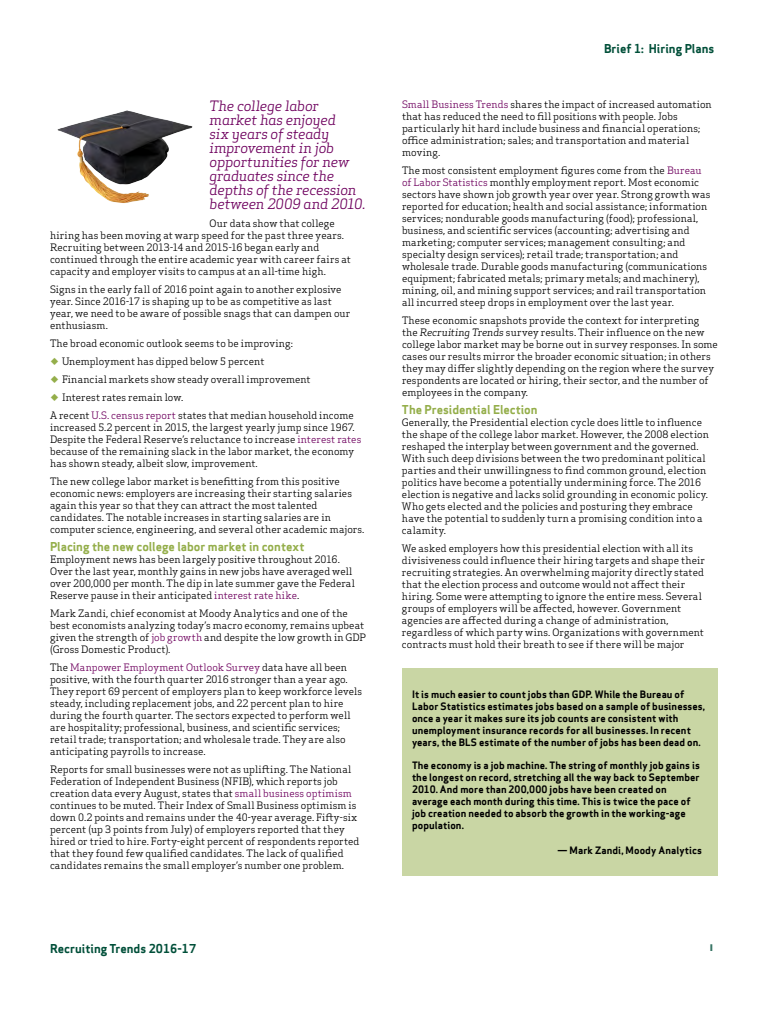
<style>
.page{position:relative;width:768px;height:1024px;background:#fff}
.page>*{position:absolute;margin:0;border:0;box-sizing:border-box;transform-origin:0 0}
.regular_text{font:italic 14px/14px "Apex Serif";letter-spacing:-.015em;color:#6e015e}
.subheading{font:700 12px "Apex Sans";color:#94ae4a}
.t1{font:700 12px "Apex Sans";color:#004f39}
.regular_text-2{font:10px/12px "Apex Serif";letter-spacing:.005em;color:#000}
.fact_box_text{font:700 10px/12px "Apex Sans";letter-spacing:.01em;color:#000}
.t2{font:700 10px "Gill Sans";color:#337261}
.s1{color:#6e015e}
.s2{font-style:italic}
</style>
<div class="page">
<img style="left:57px;top:110px;width:136px;height:93px">
<div style="left:402px;top:668px;width:316px;height:208px;background:#c9d6a4"></div>
<p class="regular_text" style="left:210px;top:98px;width:158px">The college labor market has enjoyed<br>six years of steady improvement in job opportunities for new graduates since the depths of the recession between 2009 and 2010.</p>
<p class="regular_text-2" style="left:50px;top:217px;width:302px;text-indent:160px">Our data show that college hiring has been moving at warp speed for the past three years.<br>Recruiting between 2013-14 and 2015-16 began early and continued through the entire academic year with career fairs at capacity and employer visits to campus at an all-time high.</p>
<p class="regular_text-2" style="left:50px;top:283px;width:302px">Signs in the early fall of 2016 point again to another explosive year. Since 2016-17 is shaping up to be as competitive as last year, we need to be aware of possible snags that can dampen our enthusiasm.</p>
<p class="regular_text-2" style="left:50px;top:337px;width:245px">The broad economic outlook seems to be improving:</p>
<p class="regular_text-2" style="left:62px;top:355px;width:204px">Unemployment has dipped below 5 percent</p>
<p class="regular_text-2" style="left:62px;top:373px;width:250px">Financial markets show steady overall improvement</p>
<p class="regular_text-2" style="left:62px;top:391px;width:123px">Interest rates remain low.</p>
<p class="regular_text-2" style="left:50px;top:409px;width:313px">A recent <span class="s1">U.S. census report</span> states that median household income increased 5.2 percent in 2015, the largest yearly jump since 1967.<br>Despite the Federal Reserve’s reluctance to increase <span class="s1">interest rates </span>because of the remaining slack in the labor market, the economy has shown steady, albeit slow, improvement.</p>
<p class="regular_text-2" style="left:50px;top:475px;width:316px">The new college labor market is benefitting from this positive economic news: employers are increasing their starting salaries again this year so that they can attract the most talented candidates. The notable increases in starting salaries are in computer science, engineering, and several other academic majors.</p>
<p class="subheading" style="left:50px;top:538px;width:256px">Placing the new college labor market in context</p>
<p class="regular_text-2" style="left:50px;top:553px;width:306px">Employment news has been largely positive throughout 2016.<br>Over the last year, monthly gains in new jobs have averaged well over 200,000 per month. The dip in late summer gave the Federal Reserve pause in their anticipated <span class="s1">interest rate hike</span>.</p>
<p class="regular_text-2" style="left:50px;top:607px;width:317px">Mark Zandi, chief economist at Moody Analytics and one of the best economists analyzing today’s macro economy, remains upbeat given the strength of <span class="s1">job growth</span> and despite the low growth in GDP (Gross Domestic Product).</p>
<p class="regular_text-2" style="left:50px;top:661px;width:314px">The <span class="s1">Manpower Employment Outlook Survey</span> data have all been positive, with the fourth quarter 2016 stronger than a year ago.<br>They report 69 percent of employers plan to keep workforce levels steady, including replacement jobs, and 22 percent plan to hire during the fourth quarter. The sectors expected to perform well are hospitality; professional, business, and scientific services; retail trade; transportation; and wholesale trade. They are also anticipating payrolls to increase.</p>
<p class="regular_text-2" style="left:50px;top:763px;width:311px">Reports for small businesses were not as uplifting. The National Federation of Independent Business (NFIB), which reports job creation data every August, states that <span class="s1">small business optimism </span>continues to be muted. Their Index of Small Business optimism is down 0.2 points and remains under the 40-year average. Fifty-six percent (up 3 points from July) of employers reported that they hired or tried to hire. Forty-eight percent of respondents reported that they found few qualified candidates. The lack of qualified candidates remains the small employer’s number one problem.</p>
<p class="t1" style="left:604px;top:41px;width:112px">Brief 1: Hiring Plans</p>
<p class="regular_text-2" style="left:402px;top:98px;width:311px"><span class="s1">Small Business Trends</span> shares the impact of increased automation that has reduced the need to fill positions with people. Jobs particularly hit hard include business and financial operations; office administration; sales; and transportation and material moving.</p>
<p class="regular_text-2" style="left:402px;top:164px;width:310px">The most consistent employment figures come from the <span class="s1">Bureau of Labor Statistics</span> monthly employment report. Most economic sectors have shown job growth year over year. Strong growth was reported for education; health and social assistance; information services; nondurable goods manufacturing (food); professional, business, and scientific services (accounting; advertising and marketing; computer services; management consulting; and specialty design services); retail trade; transportation; and wholesale trade. Durable goods manufacturing (communications equipment; fabricated metals; primary metals; and machinery), mining, oil, and mining support services; and rail transportation all incurred steep drops in employment over the last year.</p>
<p class="regular_text-2" style="left:402px;top:314px;width:317px">These economic snapshots provide the context for interpreting<br>the <span class="s2">Recruiting Trends</span> survey results. Their influence on the new college labor market may be borne out in survey responses. In some cases our results mirror the broader economic situation; in others they may differ slightly depending on the region where the survey respondents are located or hiring, their sector, and the number of employees in the company.</p>
<p class="subheading" style="left:402px;top:401px;width:137px">The Presidential Election</p>
<p class="regular_text-2" style="left:402px;top:416px;width:308px">Generally, the Presidential election cycle does little to influence the shape of the college labor market. However, the 2008 election reshaped the interplay between government and the governed.<br>With such deep divisions between the two predominant political parties and their unwillingness to find common ground, election politics have become a potentially undermining force. The 2016 election is negative and lacks solid grounding in economic policy.<br>Who gets elected and the policies and posturing they embrace have the potential to suddenly turn a promising condition into a calamity.</p>
<p class="regular_text-2" style="left:402px;top:542px;width:305px">We asked employers how this presidential election with all its divisiveness could influence their hiring targets and shape their recruiting strategies. An overwhelming majority directly stated that the election process and outcome would not affect their hiring. Some were attempting to ignore the entire mess. Several groups of employers will be affected, however. Government agencies are affected during a change of administration, regardless of which party wins. Organizations with government contracts must hold their breath to see if there will be major</p>
<p class="fact_box_text" style="left:412px;top:688px;width:295px">It is much easier to count jobs than GDP. While the Bureau of Labor Statistics estimates jobs based on a sample of businesses, once a year it makes sure its job counts are consistent with unemployment insurance records for all businesses. In recent years, the BLS estimate of the number of jobs has been dead on.</p>
<p class="fact_box_text" style="left:412px;top:759px;width:290px">The economy is a job machine. The string of monthly job gains is the longest on record, stretching all the way back to September 2010. And more than 200,000 jobs have been created on average each month during this time. This is twice the pace of job creation needed to absorb the growth in the working-age population.</p>
<p class="fact_box_text" style="left:558px;top:844px;width:146px">— Mark Zandi, Moody Analytics</p>
<p class="t1" style="left:50px;top:941px;width:148px">Recruiting Trends 2016-17</p>
<p class="t2" style="left:708px;top:940px;width:7px">1</p>
</div>
